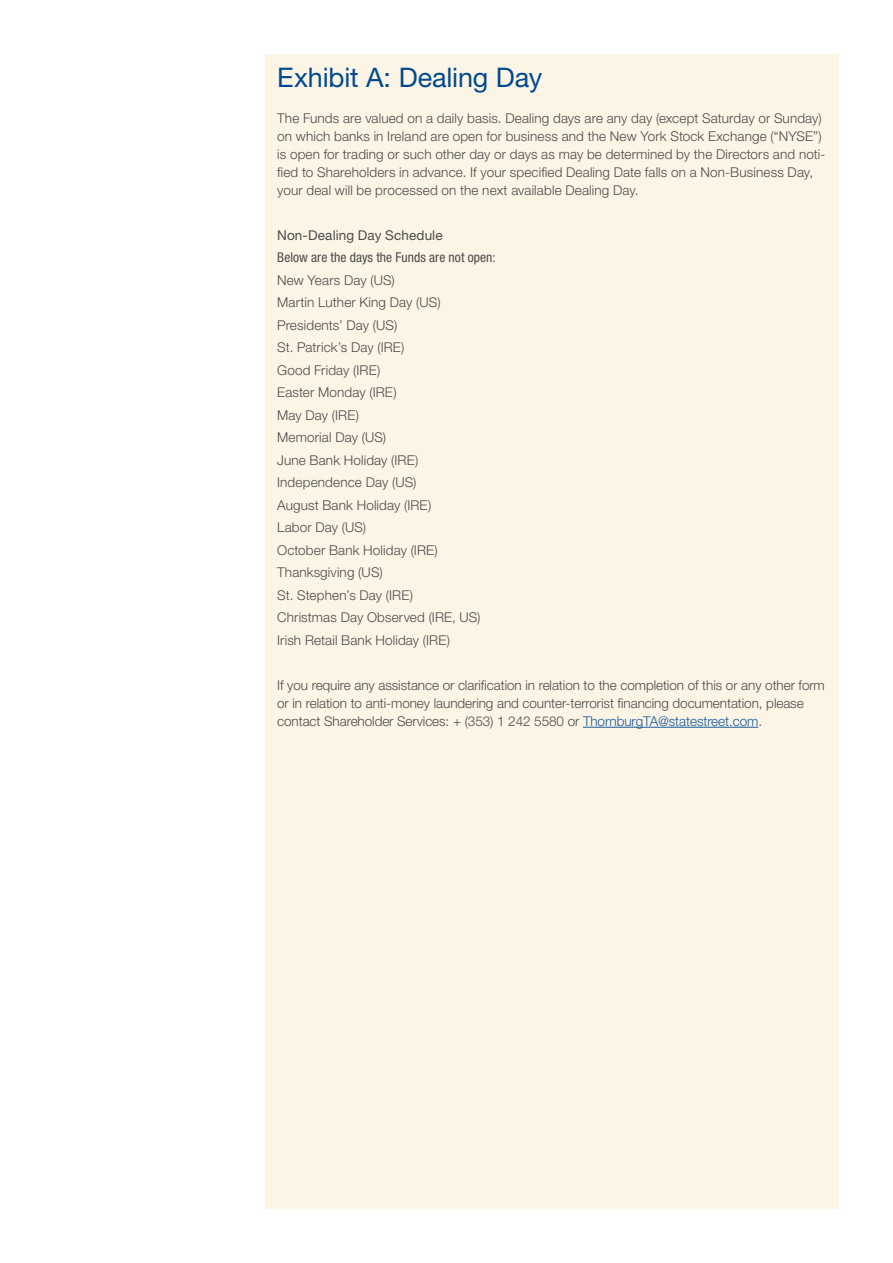
<style>
.page{position:relative;width:893px;height:1263px;background:#fff}
.page>*{position:absolute;margin:0;border:0;box-sizing:border-box;transform-origin:0 0}
.t1{font:27px "Helvetica Neue LT Std";letter-spacing:-.005em;color:#014a91}
.t2{font:300 13.5px/22.5px "Helvetica Neue LT Std";letter-spacing:.01em;color:#4b4c4d}
.t3{font:condensed 13.5px "Helvetica Neue LT Std";letter-spacing:.005em;color:#4b4c4d}
.t4{font:13.5px "Helvetica Neue LT Std";letter-spacing:.01em;color:#4b4c4d}
.s1{color:#175d9e}
</style>
<div class="page">
<div style="left:265px;top:54px;width:574px;height:1155px;background:#fcf4e4"></div>
<hr style="left:583px;top:727px;width:175px;height:1px;background:#175d9e">
<h1 class="t1" style="left:277px;top:61px;width:267px">Exhibit A: Dealing Day</h1>
<p class="t2" style="left:277px;top:109px;width:550px;line-height:18px">The Funds are valued on a daily basis. Dealing days are any day (except Saturday or Sunday) on which banks in Ireland are open for business and the New York Stock Exchange (“NYSE”) is open for trading or such other day or days as may be determined by the Directors and noti&shy;fied to Shareholders in advance. If your specified Dealing Date falls on a Non-Business Day, your deal will be processed on the next available Dealing Day.</p>
<p class="t4" style="left:277px;top:227px;width:167px">Non-Dealing Day Schedule</p>
<p class="t3" style="left:277px;top:250px;width:220px">Below are the days the Funds are not open:</p>
<p class="t2" style="left:277px;top:268px;width:205px">New Years Day (US)<br>Martin Luther King Day (US)<br>Presidents’ Day (US)<br>St. Patrick’s Day (IRE)<br>Good Friday (IRE)<br>Easter Monday (IRE)<br>May Day (IRE)<br>Memorial Day (US)<br>June Bank Holiday (IRE)<br>Independence Day (US)<br>August Bank Holiday (IRE)<br>Labor Day (US)<br>October Bank Holiday (IRE)<br>Thanksgiving (US)<br>St. Stephen’s Day (IRE)<br>Christmas Day Observed (IRE, US)<br>Irish Retail Bank Holiday (IRE)</p>
<p class="t2" style="left:277px;top:676px;width:549px;line-height:18px">If you require any assistance or clarification in relation to the completion of this or any other form or in relation to anti-money laundering and counter-terrorist financing documentation, please contact Shareholder Services: + (353) 1 242 5580 or <span class="s1">ThornburgTA@statestreet.com</span>.</p>
</div>
